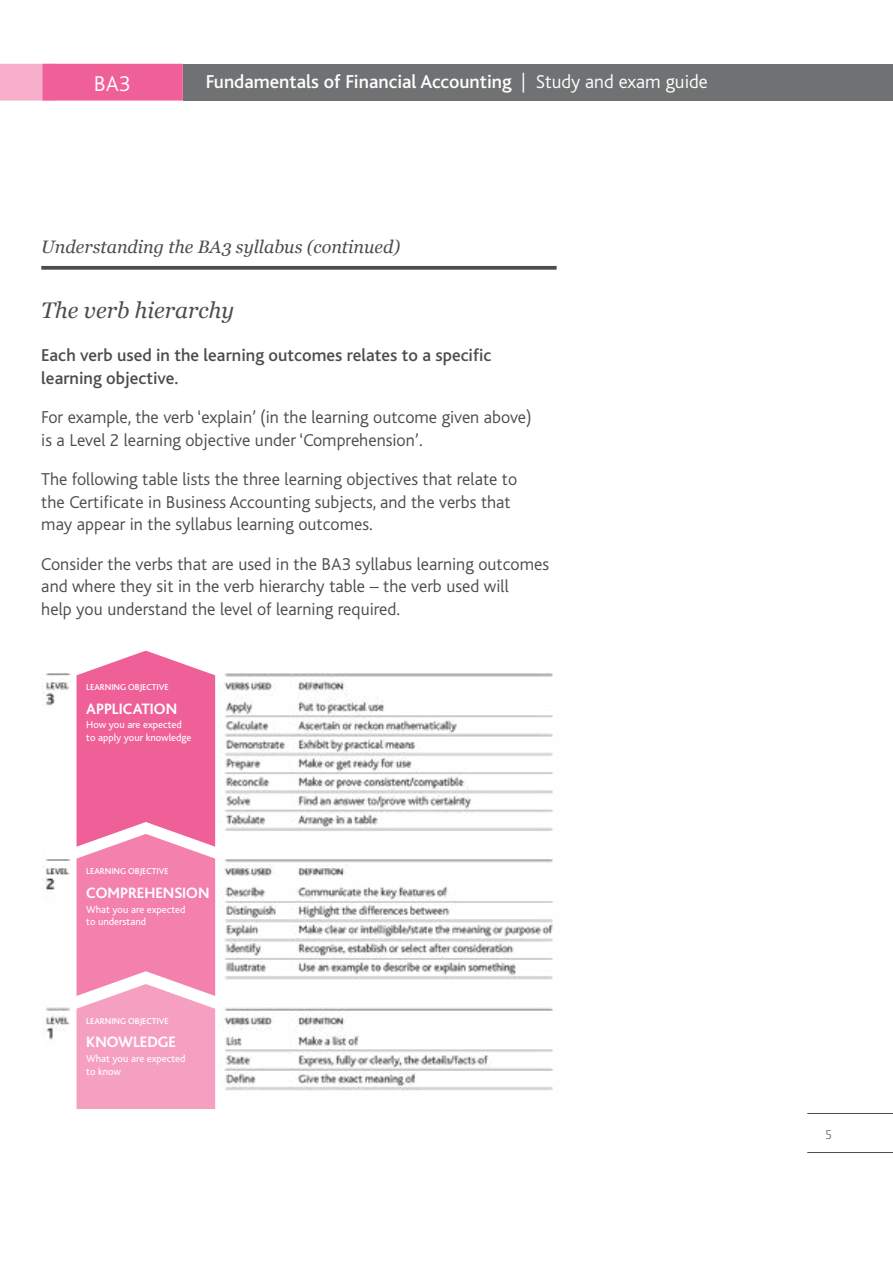
<style>
.page{position:relative;width:893px;height:1263px;background:#fff}
.page>*{position:absolute;margin:0;border:0;box-sizing:border-box;transform-origin:0 0}
.t1{font:italic 22.5px "Georgia";color:#4d4d4f}
.t2{font:300 22.5px "Bliss";color:#fff}
.t3{font:500 19.5px "Bliss";color:#fff}
.t4{font:300 18px/22.5px "Bliss";color:#4d4d4f}
.t5{font:500 18px/22.5px "Bliss";color:#4d4d4f}
.t6{font:italic 18px "Georgia";color:#4d4d4f}
.t7{font:700 15.75px "Bliss";color:#fff}
.t8{font:200 13.5px "Bliss";color:#4d4d4f}
.t9{font:10.5px/12.6px "Bliss";color:#fff}
.t10{font:500 9px "Bliss";color:#fff}
.s1{font-weight:300}
</style>
<div class="page">
<svg style="left:41px;top:266px;width:516px;height:4px;background:#5a5a5c"></svg>
<img style="left:44px;top:673px;width:26px;height:367px">
<svg style="left:77px;top:651px;width:138px;height:458px;background:#f386b1"></svg>
<img style="left:219px;top:673px;width:334px;height:418px">
<hr style="left:807px;top:1113px;width:86px;height:1px;background:#4d4d4f">
<hr style="left:807px;top:1152px;width:86px;height:1px;background:#4d4d4f">
<div style="left:183px;top:64px;width:710px;height:37px;background:#707172"></div>
<div style="left:0;top:64px;width:57px;height:37px;background:#f7afcb"></div>
<div style="left:43px;top:64px;width:140px;height:37px;background:#f06098"></div>
<p class="t2" style="left:94px;top:72px;width:38px">BA3</p>
<p class="t3" style="left:206px;top:72px;width:504px">Fundamentals of Financial Accounting <span class="s1">| Study and exam guide</span></p>
<p class="t6" style="left:41px;top:234px;width:360px">Understanding the BA3 syllabus (continued)</p>
<p class="t1" style="left:41px;top:294px;width:194px">The verb hierarchy</p>
<p class="t5" style="left:41px;top:345px;width:452px">Each verb used in the learning outcomes relates to a specific learning objective.</p>
<p class="t4" style="left:41px;top:406px;width:492px">For example, the verb ‘explain’ (in the learning outcome given above) is a Level 2 learning objective under ‘Comprehension’.</p>
<p class="t4" style="left:41px;top:468px;width:477px">The following table lists the three learning objectives that relate to the Certificate in Business Accounting subjects, and the verbs that may appear in the syllabus learning outcomes.</p>
<p class="t4" style="left:41px;top:553px;width:509px">Consider the verbs that are used in the BA3 syllabus learning outcomes and where they sit in the verb hierarchy table – the verb used will<br>help you understand the level of learning required.</p>
<p class="t10" style="left:86px;top:682px;width:84px">LEARNING OBJECTIVE</p>
<p class="t7" style="left:86px;top:700px;width:92px">APPLICATION</p>
<p class="t9" style="left:86px;top:719px;width:107px">How you are expected to apply your knowledge</p>
<p class="t10" style="left:86px;top:867px;width:84px">LEARNING OBJECTIVE</p>
<p class="t7" style="left:86px;top:885px;width:125px">COMPREHENSION</p>
<p class="t9" style="left:86px;top:903px;width:101px">What you are expected to understand</p>
<p class="t10" style="left:86px;top:1016px;width:84px">LEARNING OBJECTIVE</p>
<p class="t7" style="left:86px;top:1034px;width:91px">KNOWLEDGE</p>
<p class="t9" style="left:86px;top:1052px;width:101px">What you are expected to know</p>
<p class="t8" style="left:825px;top:1128px;width:8px">5</p>
</div>
